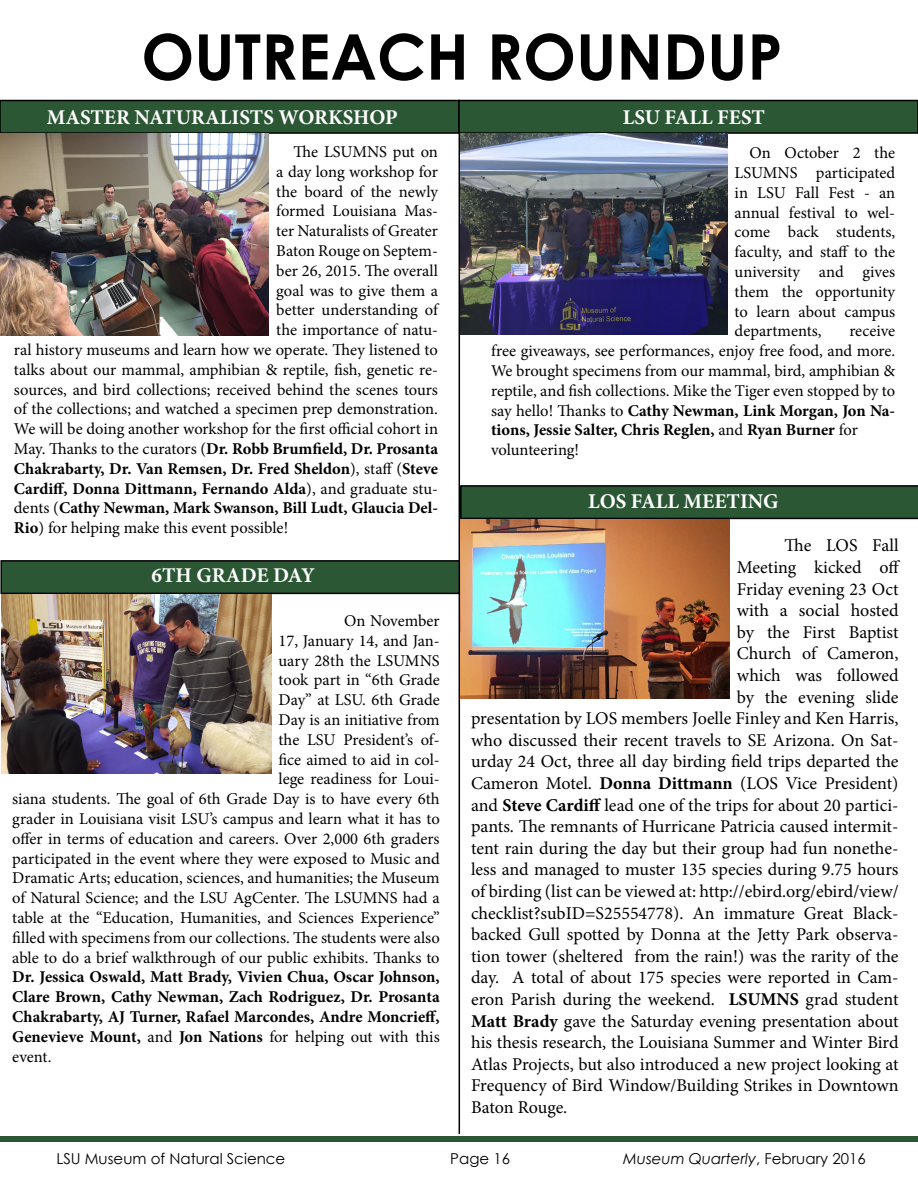
<style>
.page{position:relative;width:918px;height:1188px;background:#fff}
.page>*{position:absolute;margin:0;border:0;box-sizing:border-box;transform-origin:0 0}
.t1{font:700 63px "Century Gothic";color:#000}
.t2{font:700 21px "Minion Pro";color:#fff}
.t3{font:18px "Minion Pro";color:#000}
.t4{font:16.5px/19.8px "Minion Pro";color:#000;text-align:justify}
.t5{font:700 16.5px "Minion Pro";color:#000}
.t6{font:15px "Century Gothic";color:#000}
.t7{font:italic 15px "Century Gothic";color:#000}
.s1{font-weight:400}
.s2{font-weight:700}
.s3{font-style:normal}
</style>
<div class="page">
<div style="left:0;top:100px;width:459px;height:33px;background:#2c5734"></div>
<div style="left:0;top:100px;width:460px;height:34px;border:2px solid #000"></div>
<div style="left:459px;top:100px;width:459px;height:33px;background:#2c5734"></div>
<div style="left:458px;top:100px;width:460px;height:34px;border:2px solid #000"></div>
<hr style="left:459px;top:134px;width:1px;height:1000px;background:#000">
<img style="left:0;top:134px;width:269px;height:201px">
<img style="left:460px;top:134px;width:267px;height:200px">
<svg style="left:460px;top:485px;width:458px;height:34px;background:#295030"></svg>
<img style="left:461px;top:519px;width:268px;height:180px">
<div style="left:1px;top:561px;width:458px;height:32px;background:#2c5734"></div>
<div style="left:0;top:560px;width:460px;height:34px;border:2px solid #000"></div>
<img style="left:2px;top:594px;width:269px;height:179px">
<div style="left:0;top:1136px;width:918px;height:6px;background:#2c5734"></div>
<p class="t1" style="left:141px;top:17px;width:643px">OUTREACH ROUNDUP</p>
<p class="t2" style="left:47px;top:102px;width:352px">MASTER NATURALISTS WORKSHOP</p>
<p class="t2" style="left:623px;top:102px;width:144px">LSU FALL FEST</p>
<p class="t4" style="left:294px;top:142px;width:146px">The LSUMNS put on</p>
<p class="t4" style="left:276px;top:162px;width:163px">a day long workshop for</p>
<p class="t4" style="left:276px;top:182px;width:163px">the board of the newly</p>
<p class="t4" style="left:276px;top:201px;width:163px">formed Louisiana Mas-</p>
<p class="t4" style="left:276px;top:221px;width:163px">ter Naturalists of Greater</p>
<p class="t4" style="left:276px;top:241px;width:163px">Baton Rouge on Septem-</p>
<p class="t4" style="left:276px;top:261px;width:163px">ber 26, 2015. The overall</p>
<p class="t4" style="left:276px;top:281px;width:163px">goal was to give them a</p>
<p class="t4" style="left:276px;top:300px;width:163px">better understanding of</p>
<p class="t4" style="left:276px;top:320px;width:163px">the importance of natu-</p>
<p class="t4" style="left:14px;top:340px;width:426px">ral history museums and learn how we operate. They listened to</p>
<p class="t4" style="left:14px;top:360px;width:426px">talks about our mammal, amphibian &amp; reptile, fish, genetic re-</p>
<p class="t4" style="left:14px;top:380px;width:426px">sources, and bird collections; received behind the scenes tours</p>
<p class="t4" style="left:14px;top:399px;width:426px">of the collections; and watched a specimen prep demonstration.</p>
<p class="t4" style="left:14px;top:419px;width:426px">We will be doing another workshop for the first official cohort in</p>
<p class="t5" style="left:14px;top:437px;width:426px"><span class="s1">May. Thanks to the curators (</span>Dr. Robb Brumfield, Dr. Prosanta</p>
<p class="t5" style="left:14px;top:457px;width:426px">Chakrabarty, Dr. Van Remsen, Dr. Fred Sheldon<span class="s1">), staff (</span>Steve</p>
<p class="t5" style="left:14px;top:477px;width:426px">Cardiff, Donna Dittmann, Fernando Alda<span class="s1">), and graduate stu-</span></p>
<p class="t5" style="left:14px;top:497px;width:426px"><span class="s1">dents (</span>Cathy Newman, Mark Swanson, Bill Ludt, Glaucia Del-</p>
<p class="t4" style="left:14px;top:518px;width:276px"><span class="s2">Rio</span>) for helping make this event possible!</p>
<p class="t2" style="left:152px;top:561px;width:165px">6TH GRADE DAY</p>
<p class="t4" style="left:344px;top:611px;width:97px">On November</p>
<p class="t4" style="left:279px;top:631px;width:163px">17, January 14, and Jan-</p>
<p class="t4" style="left:279px;top:650px;width:163px">uary 28th the LSUMNS</p>
<p class="t4" style="left:279px;top:670px;width:163px">took part in “6th Grade</p>
<p class="t4" style="left:279px;top:690px;width:163px">Day” at LSU. 6th Grade</p>
<p class="t4" style="left:279px;top:710px;width:163px">Day is an initiative from</p>
<p class="t4" style="left:279px;top:730px;width:163px">the LSU President’s of-</p>
<p class="t4" style="left:279px;top:749px;width:163px">fice aimed to aid in col-</p>
<p class="t4" style="left:279px;top:769px;width:163px">lege readiness for Loui-</p>
<p class="t4" style="left:12px;top:789px;width:429px">siana students. The goal of 6th Grade Day is to have every 6th</p>
<p class="t4" style="left:12px;top:809px;width:429px">grader in Louisiana visit LSU’s campus and learn what it has to</p>
<p class="t4" style="left:12px;top:829px;width:429px">offer in terms of education and careers. Over 2,000 6th graders</p>
<p class="t4" style="left:12px;top:848px;width:429px">participated in the event where they were exposed to Music and</p>
<p class="t4" style="left:12px;top:868px;width:429px">Dramatic Arts; education, sciences, and humanities; the Museum</p>
<p class="t4" style="left:12px;top:888px;width:429px">of Natural Science; and the LSU AgCenter. The LSUMNS had a</p>
<p class="t4" style="left:12px;top:908px;width:429px">table at the “Education, Humanities, and Sciences Experience”</p>
<p class="t4" style="left:12px;top:928px;width:429px">filled with specimens from our collections. The students were also</p>
<p class="t4" style="left:12px;top:947px;width:429px">able to do a brief walkthrough of our public exhibits. Thanks to</p>
<p class="t5" style="left:12px;top:965px;width:429px">Dr. Jessica Oswald, Matt Brady, Vivien Chua, Oscar Johnson,</p>
<p class="t5" style="left:12px;top:985px;width:429px">Clare Brown, Cathy Newman, Zach Rodriguez, Dr. Prosanta</p>
<p class="t5" style="left:12px;top:1005px;width:429px">Chakrabarty, AJ Turner, Rafael Marcondes, Andre Moncrieff,</p>
<p class="t5" style="left:12px;top:1025px;width:429px">Genevieve Mount, <span class="s1">and</span> Jon Nations <span class="s1">for helping out with this</span></p>
<p class="t4" style="left:12px;top:1046px;width:41px">event.</p>
<p class="t4" style="left:735px;top:143px;width:162px;text-indent:15px">On October 2 the LSUMNS participated in LSU Fall Fest - an annual festival to wel&shy;come back students, faculty, and staff to the university and gives them the opportunity to learn about campus departments,</p>
<p class="t4" style="left:491px;top:321px;width:406px;text-align:left;text-indent:358px">receive free giveaways, see performances, enjoy free food, and more.<br>We brought specimens from our mammal, bird, amphibian &amp; reptile, and fish collections. Mike the Tiger even stopped by to say hello! Thanks to <span class="s2">Cathy Newman, Link Morgan, Jon Na&shy;tions, Jessie Salter, Chris Reglen,</span> and <span class="s2">Ryan Burner</span> for volunteering!</p>
<p class="t2" style="left:588px;top:486px;width:192px">LOS FALL MEETING</p>
<p class="t3" style="left:785px;top:534px;width:115px">The LOS Fall</p>
<p class="t3" style="left:737px;top:555px;width:165px">Meeting kicked off</p>
<p class="t3" style="left:737px;top:577px;width:163px">Friday evening 23 Oct</p>
<p class="t3" style="left:737px;top:598px;width:163px">with a social hosted</p>
<p class="t3" style="left:737px;top:620px;width:163px">by the First Baptist</p>
<p class="t3" style="left:737px;top:642px;width:163px">Church of Cameron,</p>
<p class="t3" style="left:737px;top:663px;width:163px">which was followed</p>
<p class="t3" style="left:737px;top:685px;width:163px">by the evening slide</p>
<p class="t3" style="left:471px;top:706px;width:429px">presentation by LOS members Joelle Finley and Ken Harris,</p>
<p class="t3" style="left:471px;top:728px;width:429px">who discussed their recent travels to SE Arizona. On Sat-</p>
<p class="t3" style="left:471px;top:750px;width:429px">urday 24 Oct, three all day birding field trips departed the</p>
<p class="t3" style="left:471px;top:771px;width:429px">Cameron Motel. <span class="s2">Donna Dittmann</span> (LOS Vice President)</p>
<p class="t3" style="left:471px;top:793px;width:429px">and <span class="s2">Steve Cardiff</span> lead one of the trips for about 20 partici-</p>
<p class="t3" style="left:471px;top:814px;width:429px">pants. The remnants of Hurricane Patricia caused intermit-</p>
<p class="t3" style="left:471px;top:836px;width:429px">tent rain during the day but their group had fun nonethe-</p>
<p class="t3" style="left:471px;top:858px;width:429px">less and managed to muster 135 species during 9.75 hours</p>
<p class="t3" style="left:471px;top:879px;width:429px">of birding (list can be viewed at: http://ebird.org/ebird/view/</p>
<p class="t3" style="left:471px;top:901px;width:429px">checklist?subID=S25554778). An immature Great Black-</p>
<p class="t3" style="left:471px;top:922px;width:429px">backed Gull spotted by Donna at the Jetty Park observa-</p>
<p class="t3" style="left:471px;top:944px;width:429px">tion tower (sheltered from the rain!) was the rarity of the</p>
<p class="t3" style="left:471px;top:966px;width:429px">day. A total of about 175 species were reported in Cam-</p>
<p class="t3" style="left:471px;top:987px;width:429px">eron Parish during the weekend. <span class="s2">LSUMNS</span> grad student</p>
<p class="t3" style="left:471px;top:1009px;width:429px"><span class="s2">Matt Brady</span> gave the Saturday evening presentation about</p>
<p class="t3" style="left:471px;top:1030px;width:429px">his thesis research, the Louisiana Summer and Winter Bird</p>
<p class="t3" style="left:471px;top:1052px;width:429px">Atlas Projects, but also introduced a new project looking at</p>
<p class="t3" style="left:471px;top:1074px;width:429px">Frequency of Bird Window/Building Strikes in Downtown</p>
<p class="t3" style="left:471px;top:1095px;width:98px">Baton Rouge.</p>
<p class="t6" style="left:57px;top:1150px;width:230px">LSU Museum of Natural Science</p>
<p class="t6" style="left:450px;top:1150px;width:61px">Page 16</p>
<p class="t7" style="left:623px;top:1150px;width:244px">Museum Quarterly<span class="s3">, February 2016</span></p>
</div>
